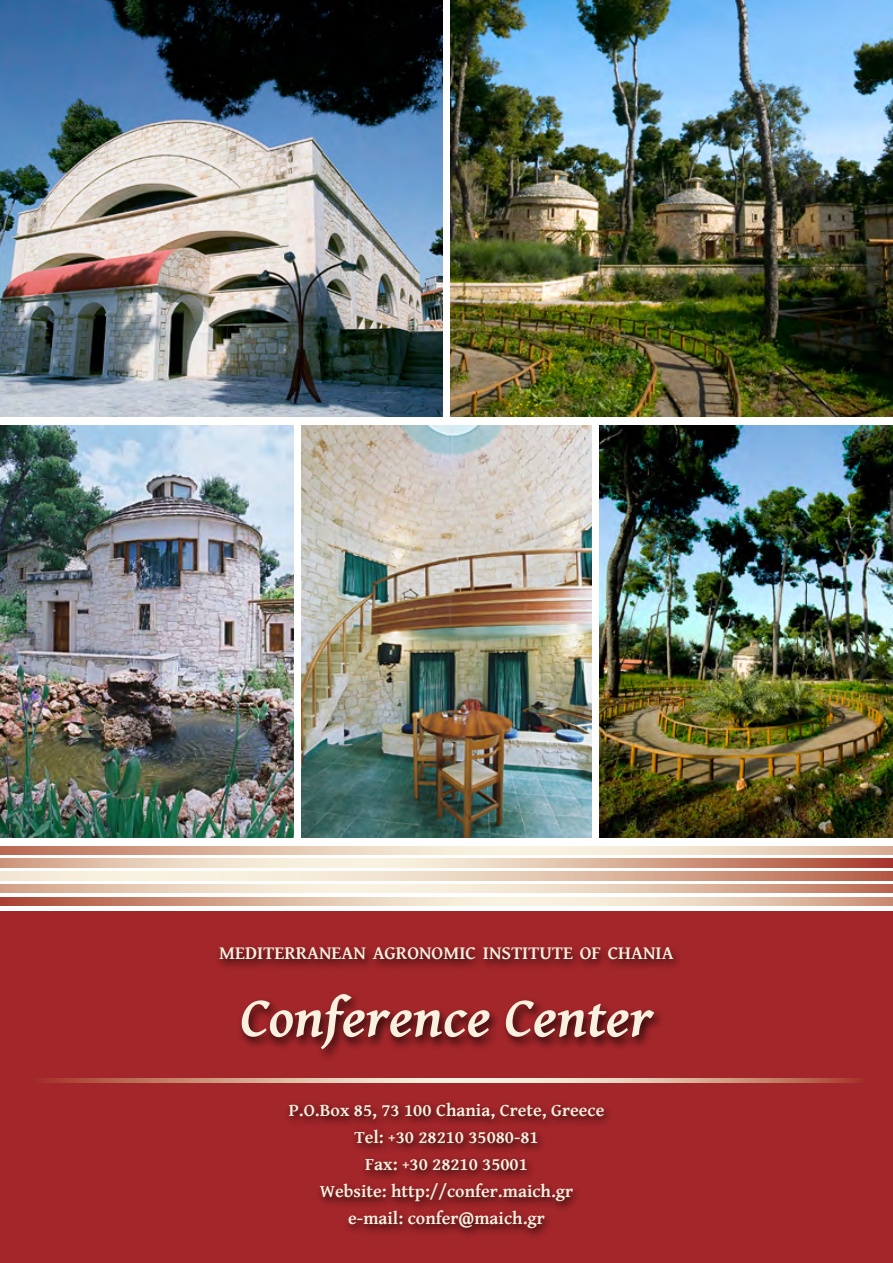
<style>
.page{position:relative;width:893px;height:1263px;background:#fff}
.page>*{position:absolute;margin:0;border:0;box-sizing:border-box;transform-origin:0 0}
.t1{font:italic 700 56.55px "Gentium Basic";color:#f8f1e0}
.t2{font:700 18.9px "Gentium Basic";color:#f8f1e0}
.t3{font:700 18px/27px "Gentium Basic";color:#f8f1e0;text-align:center}
</style>
<div class="page">
<img style="left:0;top:425px;width:293px;height:413px">
<img style="left:302px;top:425px;width:289px;height:413px">
<img style="left:600px;top:425px;width:293px;height:413px">
<img style="left:451px;top:0;width:442px;height:417px">
<img style="left:0;top:0;width:442px;height:417px">
<svg style="left:0;top:897px;width:893px;height:9px;background:#deb9a4"></svg>
<svg style="left:0;top:859px;width:893px;height:8px;background:#ddb7a2"></svg>
<svg style="left:0;top:884px;width:893px;height:9px;background:#e4c8b2"></svg>
<svg style="left:0;top:846px;width:893px;height:9px;background:#e4c7b2"></svg>
<svg style="left:0;top:872px;width:893px;height:8px;background:#e4c6b1"></svg>
<div style="left:0;top:911px;width:893px;height:352px;background:#a3262a"></div>
<div style="left:237px;top:992px;width:427px;height:71px;background:#000;opacity:.75"></div>
<div style="left:214px;top:944px;width:469px;height:28px;background:#000;opacity:.75"></div>
<div style="left:284px;top:1098px;width:330px;height:142px;background:#000;opacity:.75"></div>
<svg style="left:43px;top:1078px;width:817px;height:4px;background:#d8ab97"></svg>
<p class="t2" style="left:219px;top:939px;width:456px">MEDITERRANEAN AGRONOMIC INSTITUTE OF CHANIA</p>
<h1 class="t1" style="left:240px;top:975px;width:414px">Conference Center</h1>
<p class="t3" style="left:289px;top:1096px;width:317px">P.O.Box 85, 73 100 Chania, Crete, Greece<br>Tel: +30 28210 35080-81<br>Fax: +30 28210 35001<br>Website: http://confer.maich.gr<br>e-mail: confer@maich.gr</p>
</div>
